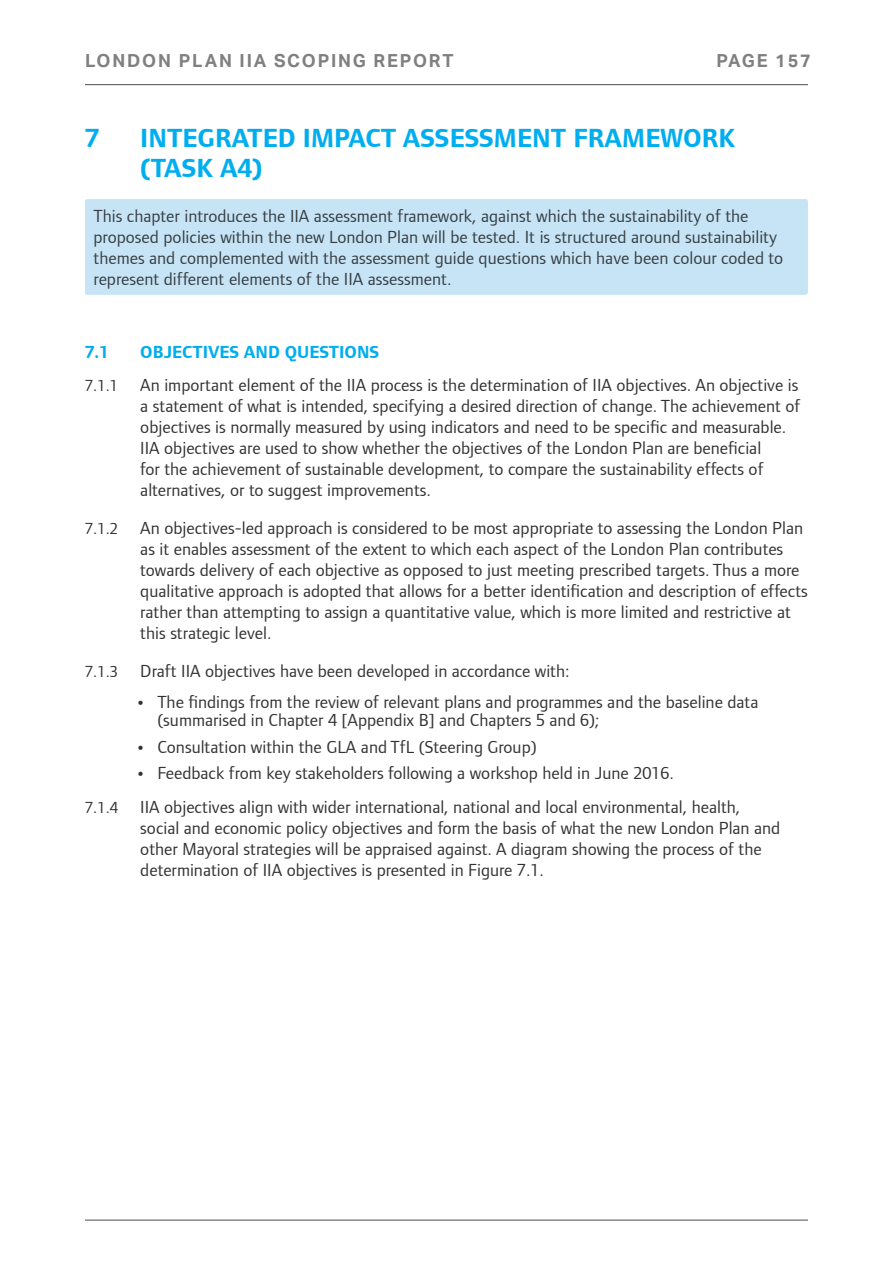
<style>
.page{position:relative;width:893px;height:1263px;background:#fff}
.page>*{position:absolute;margin:0;border:0;box-sizing:border-box;transform-origin:0 0}
.t1{font:700 27px/30px "Foundry Form Sans";color:#00aeef}
.t2{font:18px/21px "Foundry Form Sans";color:#313231}
.t3{font:18px/21px "Foundry Form Sans";color:#363e43}
.t4{font:700 18px "Aktiv Grotesk";letter-spacing:.1em;color:#808080}
.t5{font:700 18px "Foundry Form Sans";color:#00aeef}
.s1{font-size:16.5px}
.s2{font-weight:700}
</style>
<div class="page">
<hr style="left:85px;top:84px;width:723px;height:1px;background:#4d4d4f">
<hr style="left:85px;top:1220px;width:723px;height:1px;background:#4d4d4f">
<div style="left:85px;top:199px;width:723px;height:96px;background:#c7e4f6;border-radius:3px"></div>
<p class="t4" style="left:85px;top:50px;width:370px">LONDON PLAN IIA SCOPING REPORT</p>
<p class="t4" style="left:716px;top:50px;width:96px">PAGE 157</p>
<p class="t1" style="left:85px;top:123px;width:16px">7</p>
<p class="t1" style="left:140px;top:123px;width:597px">INTEGRATED IMPACT ASSESSMENT FRAMEWORK (TASK A4)</p>
<p class="t3" style="left:94px;top:205px;width:691px">This chapter introduces the IIA assessment framework, against which the sustainability of the proposed policies within the new London Plan will be tested. It is structured around sustainability themes and complemented with the assessment guide questions which have been colour coded to represent different elements of the IIA assessment.</p>
<p class="t5" style="left:85px;top:341px;width:25px">7.1</p>
<p class="t5" style="left:140px;top:341px;width:240px">OBJECTIVES AND QUESTIONS</p>
<p class="t2" style="left:140px;top:375px;width:661px;text-indent:-55px"><span class="s1">7.1.1</span> An important element of the IIA process is the determination of IIA objectives. An objective is a statement of what is intended, specifying a desired direction of change. The achievement of objectives is normally measured by using indicators and need to be specific and measurable.<br>IIA objectives are used to show whether the objectives of the London Plan are beneficial<br>for the achievement of sustainable development, to compare the sustainability effects of alternatives, or to suggest improvements.</p>
<p class="t2" style="left:140px;top:518px;width:669px;text-indent:-55px"><span class="s1">7.1.2</span> An objectives-led approach is considered to be most appropriate to assessing the London Plan as it enables assessment of the extent to which each aspect of the London Plan contributes towards delivery of each objective as opposed to just meeting prescribed targets. Thus a more qualitative approach is adopted that allows for a better identification and description of effects rather than attempting to assign a quantitative value, which is more limited and restrictive at this strategic level.</p>
<p class="t2" style="left:85px;top:661px;width:486px"><span class="s1">7.1.3</span> Draft IIA objectives have been developed in accordance with:</p>
<p class="t2" style="left:157px;top:693px;width:603px;line-height:18px;text-indent:-21px"><span class="s2">•</span> The findings from the review of relevant plans and programmes and the baseline data (summarised in Chapter 4 [Appendix B] and Chapters 5 and 6);</p>
<p class="t2" style="left:136px;top:736px;width:402px"><span class="s2">•</span> Consultation within the GLA and TfL (Steering Group)</p>
<p class="t2" style="left:136px;top:762px;width:539px"><span class="s2">•</span> Feedback from key stakeholders following a workshop held in June 2016.</p>
<p class="t2" style="left:140px;top:796px;width:641px;text-indent:-55px"><span class="s1">7.1.4</span> IIA objectives align with wider international, national and local environmental, health, social and economic policy objectives and form the basis of what the new London Plan and other Mayoral strategies will be appraised against. A diagram showing the process of the determination of IIA objectives is presented in Figure 7.1.</p>
</div>
